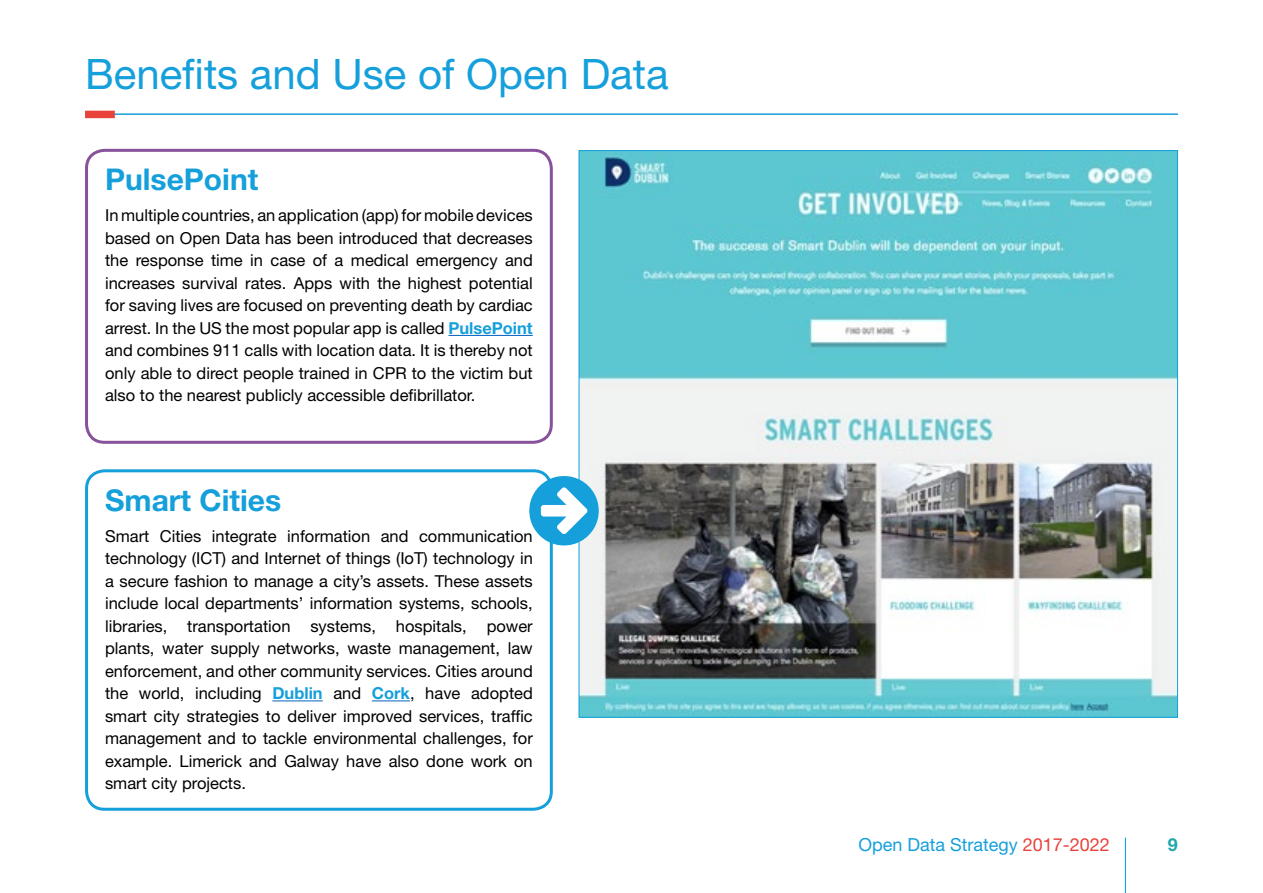
<style>
.page{position:relative;width:1263px;height:893px;background:#fff}
.page>*{position:absolute;margin:0;border:0;box-sizing:border-box;transform-origin:0 0}
.t1{font:42px "Helvetica Neue LT Std";color:#159fdb}
.t2{font:700 30px "Helvetica Neue LT Std";color:#159fdb}
.t3{font:18px "Helvetica Neue LT Std";color:#159fdb}
.t4{font:700 18px "Helvetica Neue LT Std";color:#20a6ad}
.t5{font:16.5px/22.5px "Helvetica Neue LT Std";color:#000;text-align:justify}
.s1{font-weight:700;color:#159fdb}
.s2{color:#e8423b}
</style>
<div class="page">
<hr style="left:1125px;top:838px;width:1px;height:55px;background:#159fdb">
<hr style="left:85px;top:113px;width:1093px;height:2px;background:#159fdb">
<div style="left:85px;top:111px;width:30px;height:7px;background:#e8423b"></div>
<hr style="left:448px;top:335px;width:85px;height:1px;background:#0563c1">
<div style="left:85px;top:149px;width:468px;height:295px;border:3px solid #87519b;border-radius:18px"></div>
<hr style="left:272px;top:700px;width:51px;height:1px;background:#0563c1">
<hr style="left:372px;top:700px;width:38px;height:1px;background:#0563c1">
<div style="left:85px;top:469px;width:468px;height:342px;border:3px solid #159fdb;border-radius:18px"></div>
<img style="left:581px;top:152px;width:595px;height:564px">
<svg style="left:529px;top:476px;width:70px;height:69px"></svg>
<h1 class="t1" style="left:85px;top:49px;width:585px">Benefits and Use of Open Data</h1>
<h2 class="t2" style="left:105px;top:161px;width:155px">PulsePoint</h2>
<p class="t5" style="left:105px;top:204px;width:429px">In multiple countries, an application (app) for mobile devices based on Open Data has been introduced that decreases the response time in case of a medical emergency and increases survival rates. Apps with the highest potential for saving lives are focused on preventing death by cardiac arrest. In the US the most popular app is called <span class="s1">PulsePoint </span>and combines 911 calls with location data. It is thereby not only able to direct people trained in CPR to the victim but also to the nearest publicly accessible defibrillator.</p>
<h2 class="t2" style="left:105px;top:481px;width:178px">Smart Cities</h2>
<p class="t5" style="left:105px;top:524px;width:429px">Smart Cities integrate information and communication technology (ICT) and Internet of things (IoT) technology in a secure fashion to manage a city’s assets. These assets include local departments’ information systems, schools, libraries, transportation systems, hospitals, power plants, water supply networks, waste management, law enforcement, and other community services. Cities around the world, including <span class="s1">Dublin</span> and <span class="s1">Cork</span>, have adopted smart city strategies to deliver improved services, traffic management and to tackle environmental challenges, for example. Limerick and Galway have also done work on smart city projects.</p>
<p class="t3" style="left:858px;top:833px;width:253px">Open Data Strategy <span class="s2">2017-2022</span></p>
<p class="t4" style="left:1168px;top:833px;width:12px">9</p>
</div>
